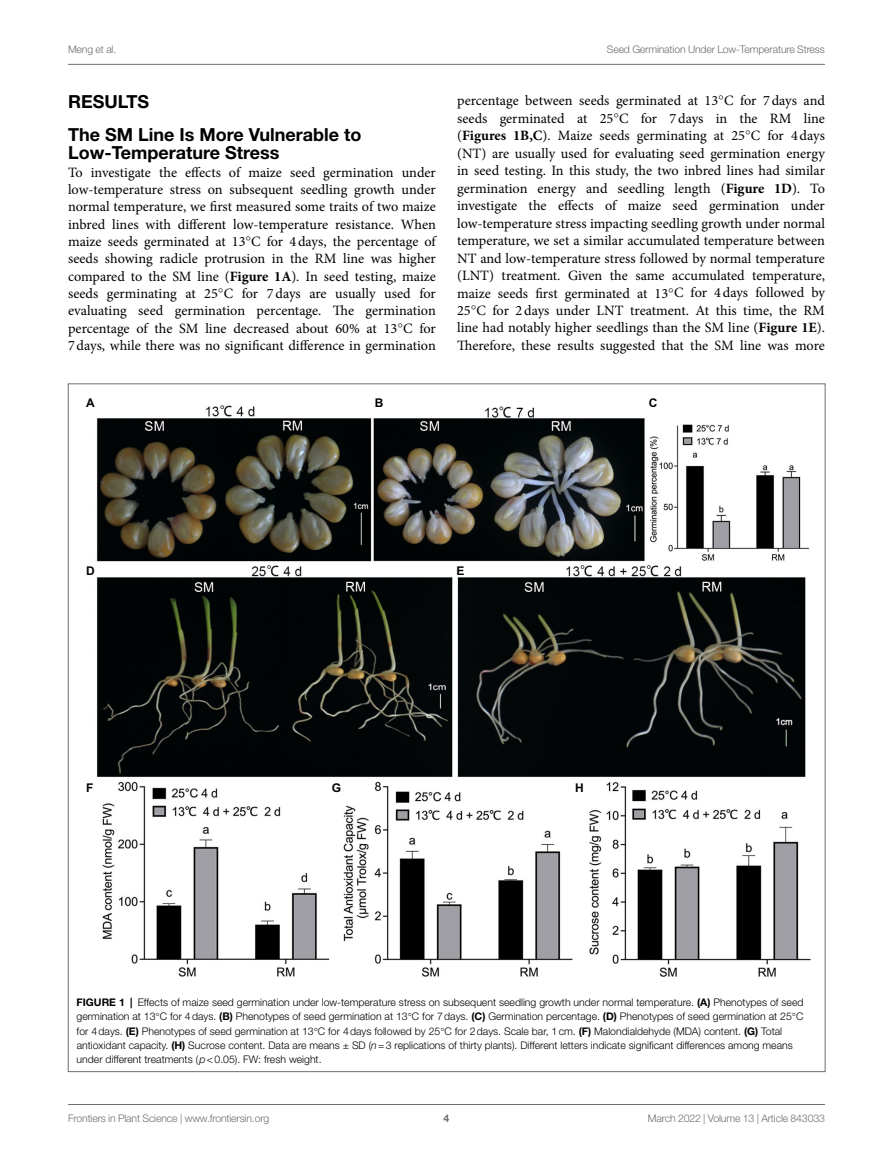
<style>
.page{position:relative;width:893px;height:1170px;background:#fff}
.page>*{position:absolute;margin:0;border:0;box-sizing:border-box;transform-origin:0 0}
.HEAD_2_after_HEAD_1{font:700 18px/18.8px "Helvetica Neue LT Std";color:#000}
.HEAD_1{font:700 18px "Helvetica Neue LT Std";color:#000}
.TEXT_FLUSH{font:14.25px/17.4px "Minion Pro";color:#000;text-align:justify}
.t1{font:700 12px "Arial";color:#000}
.FIG_LEG{font:300 10.5px/14.2px "Helvetica Neue LT Std";color:#000}
.t2{font:300 10.5px "Helvetica Neue LT Std";letter-spacing:-.015em;color:#6d6e71}
.t3{font:700 10.5px "Helvetica Neue LT Std";color:#6d6e71}
.s1{font-family:"STIX General"}
.s2{font-weight:700}
.s3{font-family:"STIX General";font-weight:400}
.s4{font-style:italic}
</style>
<div class="page">
<hr style="left:68px;top:64px;width:757px;height:1px;background:#6d6e71">
<hr style="left:68px;top:1104px;width:757px;height:1px;background:#6d6e71">
<img style="left:96px;top:405px;width:715px;height:571px">
<p class="t2" style="left:68px;top:42px;width:50px">Meng et al.</p>
<p class="t2" style="left:607px;top:42px;width:219px">Seed Germination Under Low-Temperature Stress</p>
<p class="HEAD_1" style="left:68px;top:90px;width:83px">RESULTS</p>
<p class="HEAD_2_after_HEAD_1" style="left:68px;top:124px;width:295px">The SM Line Is More Vulnerable to<br>Low-Temperature Stress</p>
<p class="TEXT_FLUSH" style="left:68px;top:164px;width:369px">To investigate the effects of maize seed germination under low-temperature stress on subsequent seedling growth under normal temperature, we first measured some traits of two maize inbred lines with different low-temperature resistance. When maize seeds germinated at 13<span class="s1">°</span>C for 4days, the percentage of seeds showing radicle protrusion in the RM line was higher compared to the SM line (<span class="s2">Figure 1A</span>). In seed testing, maize seeds germinating at 25<span class="s1">°</span>C for 7days are usually used for evaluating seed germination percentage. The germination percentage of the SM line decreased about 60% at 13<span class="s1">°</span>C for 7days, while there was no significant difference in germination</p>
<p class="TEXT_FLUSH" style="left:457px;top:92px;width:369px">percentage between seeds germinated at 13<span class="s1">°</span>C for 7days and seeds germinated at 25<span class="s1">°</span>C for 7days in the RM line (<span class="s2">Figures 1B,C</span>). Maize seeds germinating at 25<span class="s1">°</span>C for 4days (NT) are usually used for evaluating seed germination energy in seed testing. In this study, the two inbred lines had similar germination energy and seedling length (<span class="s2">Figure 1D</span>). To investigate the effects of maize seed germination under low-temperature stress impacting seedling growth under normal temperature, we set a similar accumulated temperature between NT and low-temperature stress followed by normal temperature (LNT) treatment. Given the same accumulated temperature, maize seeds first germinated at 13<span class="s1">°</span>C for 4days followed by 25<span class="s1">°</span>C for 2days under LNT treatment. At this time, the RM line had notably higher seedlings than the SM line (<span class="s2">Figure 1E</span>).<br>Therefore, these results suggested that the SM line was more</p>
<p class="t1" style="left:86px;top:394px;width:10px">A</p>
<p class="t1" style="left:375px;top:394px;width:10px">B</p>
<p class="t1" style="left:649px;top:394px;width:10px">C</p>
<p class="t1" style="left:86px;top:562px;width:10px">D</p>
<p class="t1" style="left:456px;top:562px;width:10px">E</p>
<p class="t1" style="left:86px;top:779px;width:9px">F</p>
<p class="t1" style="left:332px;top:779px;width:11px">G</p>
<p class="t1" style="left:575px;top:779px;width:10px">H</p>
<p class="FIG_LEG" style="left:77px;top:994px;width:728px"><span class="s2">FIGURE 1 |</span> Effects of maize seed germination under low-temperature stress on subsequent seedling growth under normal temperature. <span class="s2">(A)</span> Phenotypes of seed germination at 13<span class="s3">°</span>C for 4days. <span class="s2">(B)</span> Phenotypes of seed germination at 13<span class="s3">°</span>C for 7days. <span class="s2">(C)</span> Germination percentage. <span class="s2">(D)</span> Phenotypes of seed germination at 25<span class="s3">°</span>C for 4days. <span class="s2">(E)</span> Phenotypes of seed germination at 13<span class="s3">°</span>C for 4days followed by 25<span class="s3">°</span>C for 2days. Scale bar, 1cm. <span class="s2">(F)</span> Malondialdehyde (MDA) content. <span class="s2">(G)</span> Total antioxidant capacity. <span class="s2">(H)</span> Sucrose content. Data are means ± SD (<span class="s4">n</span>=3 replications of thirty plants). Different letters indicate significant differences among means under different treatments (<span class="s4">p</span>&lt;0.05). FW: fresh weight.</p>
<p class="t2" style="left:68px;top:1111px;width:203px">Frontiers in Plant Science | www.frontiersin.org</p>
<p class="t3" style="left:444px;top:1111px;width:7px">4</p>
<p class="t2" style="left:648px;top:1111px;width:178px">March 2022 | Volume 13 | Article 843033</p>
</div>
